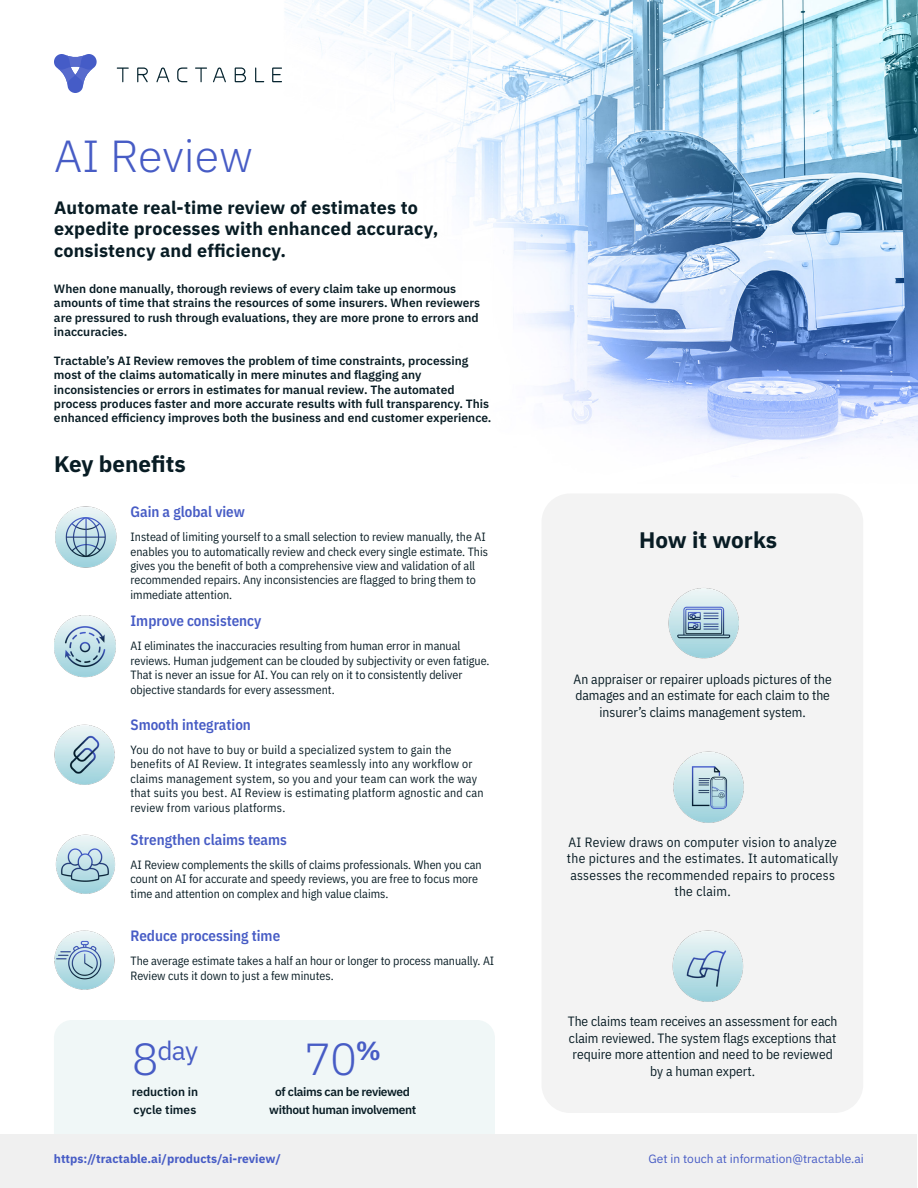
<style>
.page{position:relative;width:918px;height:1188px;background:#fff}
.page>*{position:absolute;margin:0;border:0;box-sizing:border-box;transform-origin:0 0}
.t1{font:300 45px "IBM Plex Sans";letter-spacing:-.005em;color:#475cc5}
.t2{font:26.25px "IBM Plex Sans";color:#475cc5}
.t3{font:700 22.5px "IBM Plex Sans";color:#081c24}
.t4{font:700 18px/21.6px "IBM Plex Sans";letter-spacing:.01em;color:#081c24}
.t5{font:600 15px "IBM Plex Sans Cond";color:#475cc5}
.t6{font:13.5px/16.5px "IBM Plex Sans Cond";color:#081c24;text-align:center}
.t7{font:13.5px/16.5px "IBM Plex Sans Cond";letter-spacing:.02em;color:#081c24;text-align:center}
.t8{font:12px/14.4px "IBM Plex Sans Cond";color:#081c24}
.t9{font:600 12px/14.4px "IBM Plex Sans";color:#081c24}
.t10{font:12px/14.4px "IBM Plex Sans Cond";letter-spacing:.02em;color:#081c24}
.t11{font:600 12px/18px "IBM Plex Sans";letter-spacing:-.03em;color:#081c24;text-align:center}
.t12{font:700 12px "IBM Plex Sans";color:#475cc5}
.t13{font:12px "IBM Plex Sans";color:#475cc5}
.s1{font-weight:300;font-size:45px}
</style>
<div class="page">
<div style="left:54px;top:1020px;width:441px;height:167px;background:#f0f7f7;border-radius:18px"></div>
<img style="left:80px;top:0;width:838px;height:678px">
<div style="left:1px;top:1134px;width:916px;height:53px;background:#f0f0f0"></div>
<img style="left:55px;top:505px;width:61px;height:62px">
<img style="left:54px;top:615px;width:63px;height:62px">
<img style="left:54px;top:930px;width:61px;height:60px">
<img style="left:55px;top:834px;width:60px;height:60px">
<img style="left:54px;top:724px;width:61px;height:61px">
<svg style="left:117px;top:67px;width:12px;height:15px"></svg>
<svg style="left:137px;top:67px;width:11px;height:15px"></svg>
<svg style="left:156px;top:67px;width:13px;height:15px"></svg>
<svg style="left:177px;top:67px;width:10px;height:15px"></svg>
<svg style="left:195px;top:67px;width:12px;height:15px"></svg>
<svg style="left:213px;top:67px;width:13px;height:15px"></svg>
<svg style="left:235px;top:67px;width:11px;height:15px"></svg>
<svg style="left:255px;top:67px;width:9px;height:15px"></svg>
<svg style="left:272px;top:67px;width:10px;height:15px"></svg>
<svg style="left:54px;top:54px;width:43px;height:40px"></svg>
<div style="left:542px;top:493px;width:321px;height:620px;background:#f0f0f0;border-radius:28px"></div>
<img style="left:668px;top:588px;width:71px;height:71px">
<img style="left:673px;top:751px;width:71px;height:72px">
<img style="left:672px;top:930px;width:71px;height:72px">
<h1 class="t1" style="left:54px;top:122px;width:200px">AI Review</h1>
<h3 class="t4" style="left:54px;top:195px;width:386px">Automate real-time review of estimates to expedite processes with enhanced accuracy, consistency and efficiency.</h3>
<p class="t9" style="left:54px;top:280px;width:428px">When done manually, thorough reviews of every claim take up enormous amounts of time that strains the resources of some insurers. When reviewers are pressured to rush through evaluations, they are more prone to errors and inaccuracies.</p>
<p class="t9" style="left:54px;top:352px;width:439px">Tractable’s AI Review removes the problem of time constraints, processing most of the claims automatically in mere minutes and flagging any inconsistencies or errors in estimates for manual review. The automated process produces faster and more accurate results with full transparency. This enhanced efficiency improves both the business and end customer experience.</p>
<h3 class="t3" style="left:54px;top:446px;width:133px">Key benefits</h3>
<p class="t5" style="left:130px;top:500px;width:116px">Gain a global view</p>
<p class="t8" style="left:130px;top:529px;width:359px">Instead of limiting yourself to a small selection to review manually, the AI enables you to automatically review and check every single estimate. This gives you the benefit of both a comprehensive view and validation of all recommended repairs. Any inconsistencies are flagged to bring them to immediate attention.</p>
<p class="t5" style="left:130px;top:609px;width:132px">Improve consistency</p>
<p class="t8" style="left:130px;top:638px;width:360px">AI eliminates the inaccuracies resulting from human error in manual reviews. Human judgement can be clouded by subjectivity or even fatigue.<br>That is never an issue for AI. You can rely on it to consistently deliver objective standards for every assessment.</p>
<p class="t5" style="left:130px;top:713px;width:122px">Smooth integration</p>
<p class="t10" style="left:130px;top:742px;width:355px">You do not have to buy or build a specialized system to gain the benefits of AI Review. It integrates seamlessly into any workflow or claims management system, so you and your team can work the way that suits you best. AI Review is estimating platform agnostic and can review from various platforms.</p>
<p class="t5" style="left:130px;top:828px;width:158px">Strengthen claims teams</p>
<p class="t8" style="left:130px;top:857px;width:353px">AI Review complements the skills of claims professionals. When you can count on AI for accurate and speedy reviews, you are free to focus more time and attention on complex and high value claims.</p>
<p class="t5" style="left:130px;top:924px;width:151px">Reduce processing time</p>
<p class="t8" style="left:130px;top:953px;width:365px">The average estimate takes a half an hour or longer to process manually. AI<br>Review cuts it down to just a few minutes.</p>
<h2 class="t2" style="left:132px;top:1030px;width:68px"><span class="s1">8</span>day</h2>
<h1 class="t1" style="left:305px;top:1025px;width:78px">70<sup>%</sup></h1>
<p class="t9" style="left:132px;top:1082px;width:68px;line-height:18px">reduction in cycle times</p>
<p class="t11" style="left:269px;top:1082px;width:148px">of claims can be reviewed without human involvement</p>
<h3 class="t3" style="left:639px;top:522px;width:139px">How it works</h3>
<p class="t6" style="left:574px;top:669px;width:260px">An appraiser or repairer uploads pictures of the damages and an estimate for each claim to the insurer’s claims management system.</p>
<p class="t7" style="left:567px;top:833px;width:273px">AI Review draws on computer vision to analyze the pictures and the estimates. It automatically assesses the recommended repairs to process the claim.</p>
<p class="t6" style="left:568px;top:1012px;width:271px">The claims team receives an assessment for each claim reviewed. The system flags exceptions that require more attention and need to be reviewed by a human expert.</p>
<p class="t12" style="left:54px;top:1149px;width:229px">https://tractable.ai/products/ai-review/</p>
<p class="t13" style="left:649px;top:1149px;width:217px">Get in touch at information@tractable.ai</p>
</div>
